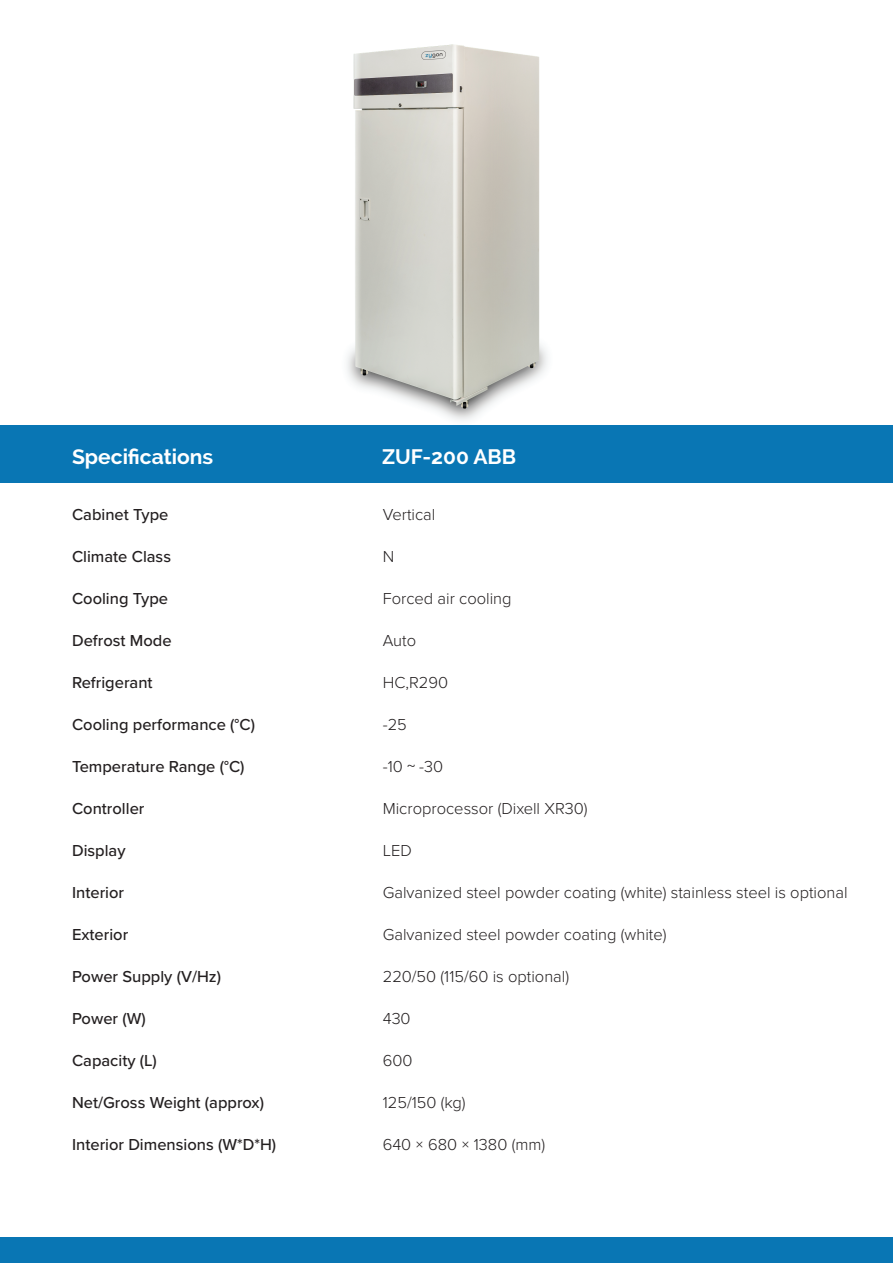
<style>
.page{position:relative;width:893px;height:1263px;background:#fff}
.page>*{position:absolute;margin:0;border:0;box-sizing:border-box;transform-origin:0 0}
.t1{font:700 21px "Raleway";color:#fff}
.t2{font:300 16.5px "Proxima Nova";color:#231f20}
.t3{font:500 16.5px "Proxima Nova";color:#231f20}
.s1{font-family:"Koz Go Pr 6 N";font-weight:400}
</style>
<div class="page">
<img style="left:347px;top:44px;width:201px;height:377px">
<div style="left:0;top:1238px;width:892px;height:25px;background:#0976b4"></div>
<div style="left:0;top:425px;width:893px;height:58px;background:#0976b4"></div>
<p class="t1" style="left:72px;top:444px;width:143px">Specifications</p>
<p class="t1" style="left:382px;top:444px;width:136px">ZUF-200 ABB</p>
<p class="t3" style="left:72px;top:503px;width:98px">Cabinet Type</p>
<p class="t3" style="left:72px;top:545px;width:101px">Climate Class</p>
<p class="t3" style="left:72px;top:587px;width:98px">Cooling Type</p>
<p class="t3" style="left:72px;top:629px;width:101px">Defrost Mode</p>
<p class="t3" style="left:72px;top:671px;width:82px">Refrigerant</p>
<p class="t3" style="left:72px;top:713px;width:184px">Cooling performance (°C)</p>
<p class="t3" style="left:72px;top:755px;width:174px">Temperature Range (°C)</p>
<p class="t3" style="left:72px;top:797px;width:74px">Controller</p>
<p class="t3" style="left:72px;top:839px;width:55px">Display</p>
<p class="t3" style="left:72px;top:881px;width:54px">Interior</p>
<p class="t3" style="left:72px;top:923px;width:58px">Exterior</p>
<p class="t3" style="left:72px;top:965px;width:151px">Power Supply (V/Hz)</p>
<p class="t3" style="left:72px;top:1007px;width:75px">Power (W)</p>
<p class="t3" style="left:72px;top:1049px;width:86px">Capacity (L)</p>
<p class="t3" style="left:72px;top:1091px;width:193px">Net/Gross Weight (approx)</p>
<p class="t3" style="left:72px;top:1132px;width:206px">Interior Dimensions (W*D*H)</p>
<p class="t2" style="left:383px;top:502px;width:54px">Vertical</p>
<p class="t2" style="left:383px;top:544px;width:13px">N</p>
<p class="t2" style="left:383px;top:586px;width:130px">Forced air cooling</p>
<p class="t2" style="left:383px;top:628px;width:35px">Auto</p>
<p class="t2" style="left:383px;top:670px;width:67px">HC,R290</p>
<p class="t2" style="left:383px;top:712px;width:26px">-25</p>
<p class="t2" style="left:383px;top:754px;width:62px">-10 <span class="s1">~</span> -30</p>
<p class="t2" style="left:383px;top:796px;width:206px">Microprocessor (Dixell XR30)</p>
<p class="t2" style="left:383px;top:838px;width:31px">LED</p>
<p class="t2" style="left:383px;top:880px;width:466px">Galvanized steel powder coating (white) stainless steel is optional</p>
<p class="t2" style="left:383px;top:922px;width:285px">Galvanized steel powder coating (white)</p>
<p class="t2" style="left:383px;top:964px;width:188px">220/50 (115/60 is optional)</p>
<p class="t2" style="left:383px;top:1006px;width:29px">430</p>
<p class="t2" style="left:383px;top:1048px;width:31px">600</p>
<p class="t2" style="left:383px;top:1090px;width:84px">125/150 (kg)</p>
<p class="t2" style="left:383px;top:1132px;width:164px">640 × 680 × 1380 (mm)</p>
</div>
